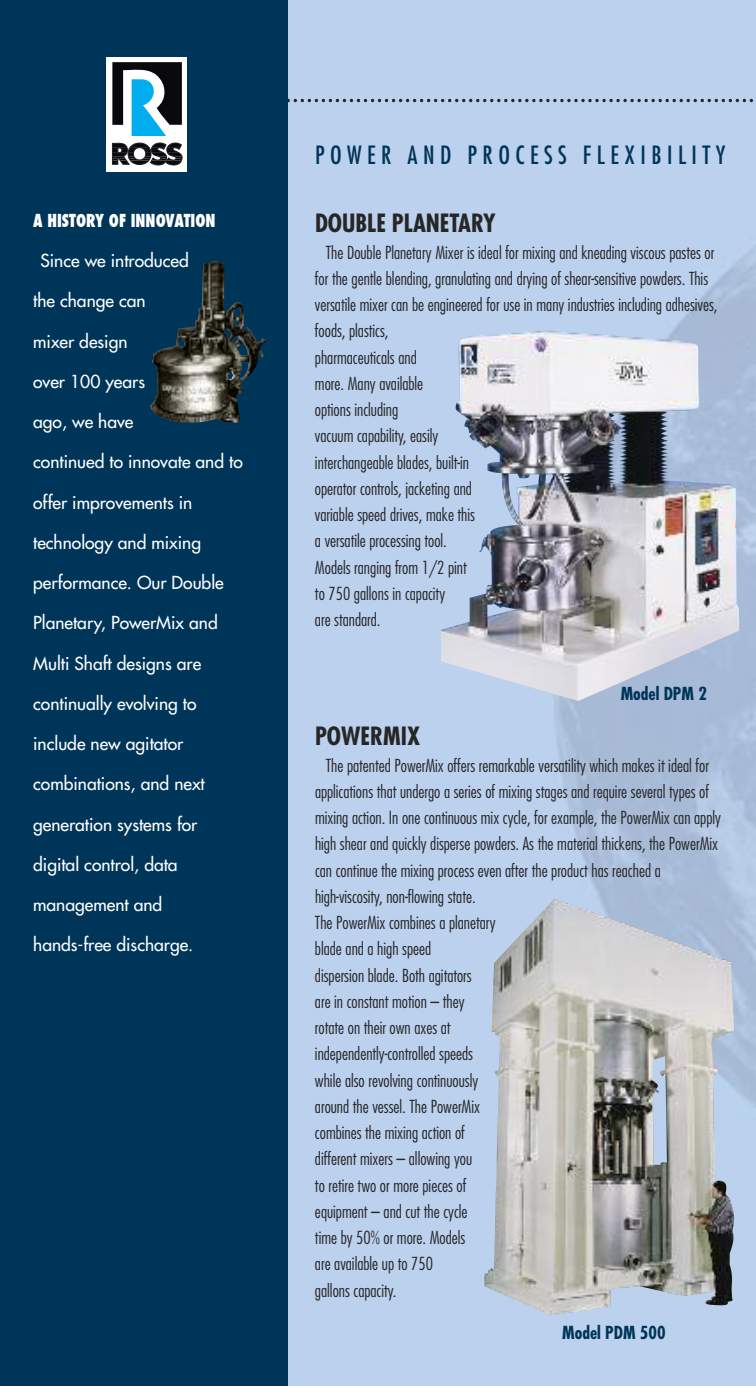
<style>
.page{position:relative;width:756px;height:1386px;background:#fff}
.page>*{position:absolute;margin:0;border:0;box-sizing:border-box;transform-origin:0 0}
.t1{font:condensed 24.5px "Futura";letter-spacing:.225em;color:#00355a}
.t2{font:700 condensed 24.5px "Futura";color:#272627}
.t3{font:300 condensed 17.5px/26.2px "Futura";color:#272627}
.t4{font:17.5px "Futura";color:#fff}
.t5{font:800 condensed 17.5px "Futura";color:#fff;scale:.9 1}
.t6{font:700 condensed 17.5px "Futura";color:#00355a}
</style>
<div class="page">
<div style="left:0;top:0;width:290px;height:1386px;background:#00355a"></div>
<div style="left:107px;top:57px;width:80px;height:114px;background:#fff"></div>
<svg style="left:112px;top:62px;width:71px;height:104px"></svg>
<img style="left:289px;top:0;width:467px;height:1386px">
<svg style="left:286px;top:99px;width:470px;height:3px"></svg>
<img style="left:150px;top:261px;width:116px;height:162px">
<img style="left:441px;top:331px;width:299px;height:370px">
<img style="left:484px;top:899px;width:250px;height:416px">
<p class="t5" style="left:33px;top:209px;width:204px">A HISTORY OF INNOVATION</p>
<p class="t4" style="left:40px;top:252px;width:150px">Since we introduced</p>
<p class="t4" style="left:33px;top:292px;width:114px">the change can</p>
<p class="t4" style="left:33px;top:332px;width:96px">mixer design</p>
<p class="t4" style="left:33px;top:373px;width:113px">over 100 years</p>
<p class="t4" style="left:33px;top:413px;width:102px">ago, we have</p>
<p class="t4" style="left:33px;top:453px;width:211px">continued to innovate and to</p>
<p class="t4" style="left:33px;top:493px;width:161px">offer improvements in</p>
<p class="t4" style="left:33px;top:534px;width:169px">technology and mixing</p>
<p class="t4" style="left:33px;top:574px;width:192px">performance. Our Double</p>
<p class="t4" style="left:33px;top:614px;width:186px">Planetary, PowerMix and</p>
<p class="t4" style="left:33px;top:654px;width:170px">Multi Shaft designs are</p>
<p class="t4" style="left:33px;top:695px;width:165px">continually evolving to</p>
<p class="t4" style="left:33px;top:735px;width:152px">include new agitator</p>
<p class="t4" style="left:33px;top:775px;width:173px">combinations, and next</p>
<p class="t4" style="left:33px;top:815px;width:166px">generation systems for</p>
<p class="t4" style="left:33px;top:856px;width:146px">digital control, data</p>
<p class="t4" style="left:33px;top:896px;width:131px">management and</p>
<p class="t4" style="left:33px;top:936px;width:162px">hands-free discharge.</p>
<h1 class="t1" style="left:315px;top:143px;width:412px">POWER AND PROCESS FLEXIBILITY</h1>
<h1 class="t2" style="left:315px;top:213px;width:182px">DOUBLE PLANETARY</h1>
<p class="t3" style="left:315px;top:240px;width:404px;text-indent:11px">The Double Planetary Mixer is ideal for mixing and kneading viscous pastes or for the gentle blending, granulating and drying of shear-sensitive powders. This versatile mixer can be engineered for use in many industries including adhesives, foods, plastics,<br>pharmaceuticals and<br>more. Many available<br>options including<br>vacuum capability, easily<br>interchangeable blades, built-in<br>operator controls, jacketing and<br>variable speed drives, make this<br>a versatile processing tool.<br>Models ranging from 1/2 pint<br>to 750 gallons in capacity<br>are standard.</p>
<p class="t6" style="left:621px;top:686px;width:88px">Model DPM 2</p>
<h1 class="t2" style="left:315px;top:726px;width:107px">POWERMIX</h1>
<p class="t3" style="left:315px;top:753px;width:407px;text-indent:11px">The patented PowerMix offers remarkable versatility which makes it ideal for applications that undergo a series of mixing stages and require several types of mixing action. In one continuous mix cycle, for example, the PowerMix can apply high shear and quickly disperse powders. As the material thickens, the PowerMix can continue the mixing process even after the product has reached a high-viscosity, non-flowing state.<br>The PowerMix combines a planetary<br>blade and a high speed<br>dispersion blade. Both agitators<br>are in constant motion – they<br>rotate on their own axes at<br>independently-controlled speeds<br>while also revolving continuously<br>around the vessel. The PowerMix<br>combines the mixing action of<br>different mixers – allowing you<br>to retire two or more pieces of<br>equipment – and cut the cycle<br>time by 50% or more. Models<br>are available up to 750<br>gallons capacity.</p>
<p class="t6" style="left:562px;top:1325px;width:105px">Model PDM 500</p>
</div>
